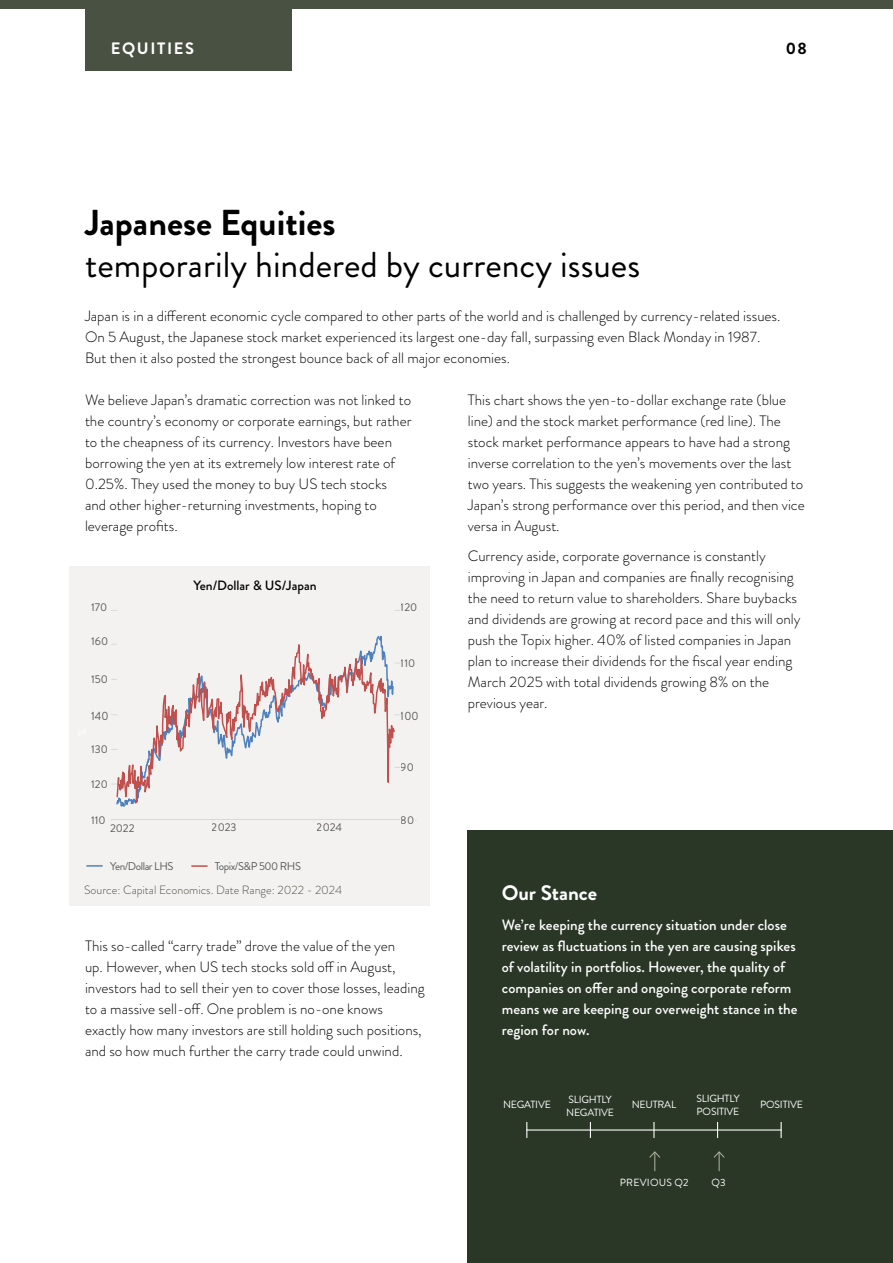
<style>
.page{position:relative;width:893px;height:1263px;background:#fff}
.page>*{position:absolute;margin:0;border:0;box-sizing:border-box;transform-origin:0 0}
.t1{font:36px "Brandon Grotesque";color:#000}
.t2{font:700 36px "Brandon Grotesque";color:#000}
.t3{font:700 21px "Brandon Grotesque";color:#fff}
.t4{font:700 16.5px "Brandon Grotesque";letter-spacing:.1em;color:#fff}
.t5{font:700 16.5px "Brandon Grotesque";color:#000}
.t6{font:300 15px/21px "Brandon Grotesque";color:#000}
.t7{font:500 15px/21px "Brandon Grotesque";color:#fff}
.t8{font:500 13.5px "Brandon Grotesque";color:#000}
.t9{font:300 12px "Brandon Grotesque";color:#4a5242}
.t10{font:12px "Brandon Grotesque";color:#595959;scale:.94 1}
.t11{font:11.25px "Brandon Grotesque";color:#595959}
.t12{font:11.25px "Brandon Grotesque";letter-spacing:-.04em;color:#5a5a5b}
.t13{font:10.35px/12.9px "Brandon Grotesque";letter-spacing:-.02em;color:#fff}
.t14{font:10.35px "Brandon Grotesque";letter-spacing:.02em;color:#fff}
</style>
<div class="page">
<div style="left:85px;top:0;width:206px;height:70px;background:#495242"></div>
<div style="left:0;top:0;width:893px;height:9px;background:#495242"></div>
<div style="left:468px;top:830px;width:425px;height:433px;background:#2a3726"></div>
<svg style="left:713px;top:1151px;width:12px;height:20px"></svg>
<hr style="left:526px;top:1129px;width:256px;height:1px;background:#fff">
<svg style="left:526px;top:1122px;width:1px;height:16px"></svg>
<svg style="left:590px;top:1122px;width:1px;height:16px"></svg>
<svg style="left:653px;top:1122px;width:1px;height:16px"></svg>
<svg style="left:717px;top:1122px;width:1px;height:16px"></svg>
<svg style="left:781px;top:1122px;width:1px;height:16px"></svg>
<svg style="left:649px;top:1151px;width:11px;height:20px"></svg>
<div style="left:69px;top:566px;width:360px;height:339px;background:#f4f2f1"></div>
<svg style="left:191px;top:865px;width:17px;height:2px"></svg>
<hr style="left:111px;top:819px;width:289px;height:1px;background:#d9d9d9">
<svg style="left:116px;top:610px;width:280px;height:211px"></svg>
<svg style="left:86px;top:865px;width:17px;height:2px"></svg>
<p class="t4" style="left:111px;top:37px;width:85px">EQUITIES</p>
<p class="t5" style="left:786px;top:37px;width:23px">08</p>
<h1 class="t2" style="left:85px;top:198px;width:252px">Japanese Equities</h1>
<h1 class="t1" style="left:85px;top:240px;width:557px">temporarily hindered by currency issues</h1>
<p class="t6" style="left:85px;top:305px;width:697px">Japan is in a different economic cycle compared to other parts of the world and is challenged by currency-related issues.<br>On 5 August, the Japanese stock market experienced its largest one-day fall, surpassing even Black Monday in 1987.<br>But then it also posted the strongest bounce back of all major economies.</p>
<p class="t6" style="left:85px;top:389px;width:328px">We believe Japan’s dramatic correction was not linked to the country’s economy or corporate earnings, but rather to the cheapness of its currency. Investors have been borrowing the yen at its extremely low interest rate of 0.25%. They used the money to buy US tech stocks and other higher-returning investments, hoping to leverage profits.</p>
<p class="t6" style="left:468px;top:389px;width:339px">This chart shows the yen-to-dollar exchange rate (blue line) and the stock market performance (red line). The stock market performance appears to have had a strong inverse correlation to the yen’s movements over the last two years. This suggests the weakening yen contributed to Japan’s strong performance over this period, and then vice versa in August.</p>
<p class="t6" style="left:468px;top:545px;width:334px">Currency aside, corporate governance is constantly improving in Japan and companies are finally recognising the need to return value to shareholders. Share buybacks and dividends are growing at record pace and this will only push the Topix higher. 40% of listed companies in Japan plan to increase their dividends for the fiscal year ending March 2025 with total dividends growing 8% on the previous year.</p>
<p class="t8" style="left:193px;top:576px;width:125px">Yen/Dollar &amp; US/Japan</p>
<p class="t11" style="left:91px;top:600px;width:18px">170</p>
<p class="t11" style="left:401px;top:600px;width:18px">120</p>
<p class="t11" style="left:91px;top:633px;width:18px">160</p>
<p class="t11" style="left:401px;top:655px;width:16px">110</p>
<p class="t11" style="left:91px;top:671px;width:18px">150</p>
<p class="t10" style="left:91px;top:708px;width:20px">140</p>
<p class="t10" style="left:401px;top:708px;width:20px">100</p>
<p class="t11" style="left:91px;top:741px;width:18px">130</p>
<p class="t11" style="left:91px;top:776px;width:18px">120</p>
<p class="t11" style="left:91px;top:812px;width:16px">110</p>
<p class="t11" style="left:110px;top:820px;width:26px">2022</p>
<p class="t11" style="left:212px;top:820px;width:26px">2023</p>
<p class="t11" style="left:317px;top:820px;width:27px">2024</p>
<p class="t12" style="left:215px;top:858px;width:88px">Topix/S&amp;P 500 RHS</p>
<p class="t12" style="left:110px;top:858px;width:65px">Yen/Dollar LHS</p>
<p class="t9" style="left:84px;top:882px;width:259px">Source: Capital Economics. Date Range: 2022 - 2024</p>
<p class="t11" style="left:401px;top:759px;width:15px">90</p>
<p class="t11" style="left:401px;top:812px;width:15px">80</p>
<p class="t6" style="left:85px;top:935px;width:341px">This so-called “carry trade” drove the value of the yen<br>up. However, when US tech stocks sold off in August, investors had to sell their yen to cover those losses, leading to a massive sell-off. One problem is no-one knows exactly how many investors are still holding such positions, and so how much further the carry trade could unwind.</p>
<h2 class="t3" style="left:502px;top:878px;width:97px">Our Stance</h2>
<p class="t7" style="left:502px;top:915px;width:297px">We’re keeping the currency situation under close review as fluctuations in the yen are causing spikes of volatility in portfolios. However, the quality of companies on offer and ongoing corporate reform means we are keeping our overweight stance in the region for now.</p>
<p class="t13" style="left:503px;top:1098px;width:49px">NEGATIVE</p>
<p class="t13" style="left:566px;top:1093px;width:49px">SLIGHTLY<br>NEGATIVE</p>
<p class="t13" style="left:632px;top:1098px;width:46px">NEUTRAL</p>
<p class="t13" style="left:696px;top:1092px;width:45px">SLIGHTLY<br>POSITIVE</p>
<p class="t13" style="left:760px;top:1098px;width:44px">POSITIVE</p>
<p class="t14" style="left:620px;top:1175px;width:70px">PREVIOUS Q2</p>
<p class="t13" style="left:711px;top:1176px;width:16px">Q3</p>
</div>
